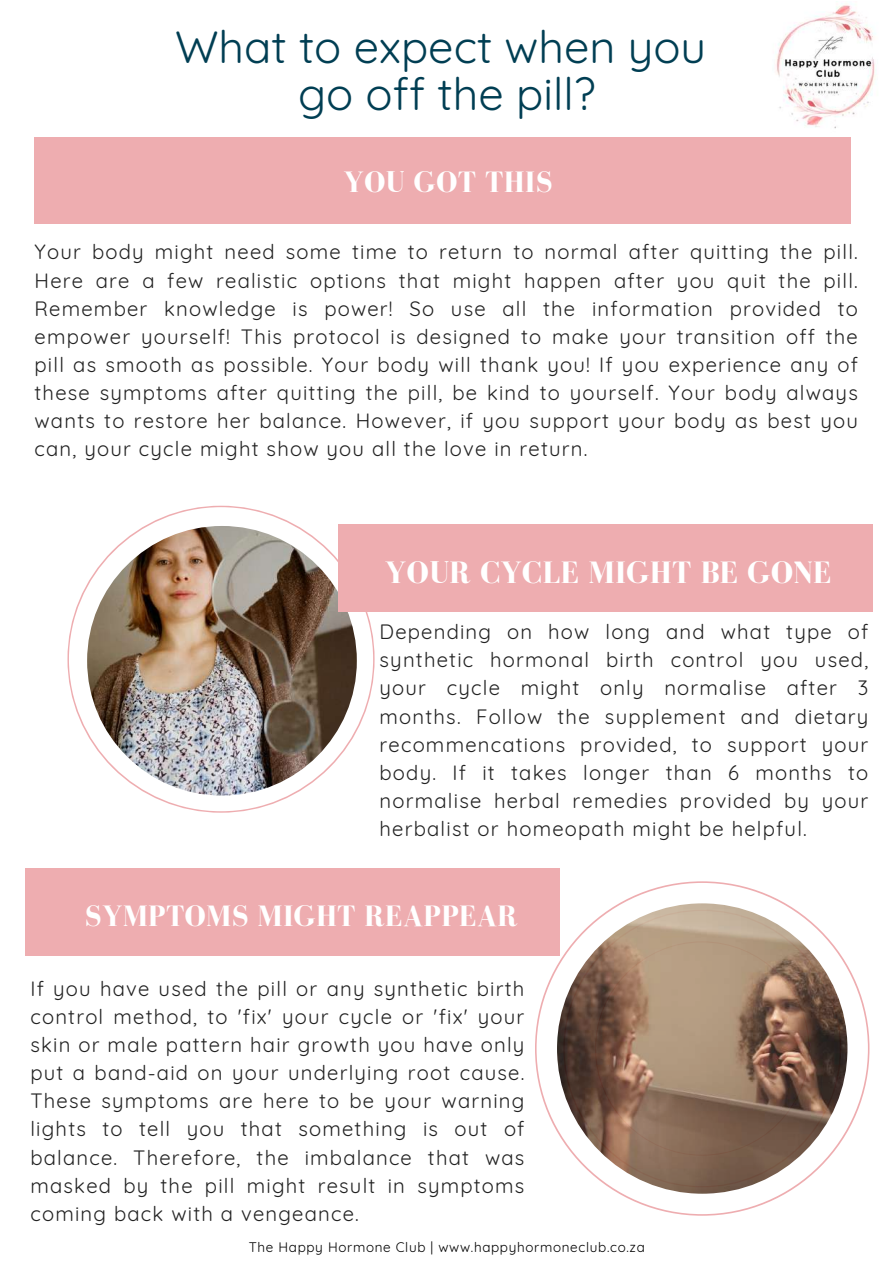
<style>
.page{position:relative;width:894px;height:1264px;background:#fff}
.page>*{position:absolute;margin:0;border:0;box-sizing:border-box;transform-origin:0 0}
.t1{font:50.7px "Bodoni FLF";letter-spacing:.01em;color:#fff}
.t2{font:46.95px "Bodoni FLF";color:#fff}
.t3{font:45px/47.2px "Quicksand";color:#003e53;text-align:center}
.t4{font:700 31.8px "Bodoni FLF";letter-spacing:.01em;color:#fff}
.t5{font:700 30.3px "Bodoni FLF";letter-spacing:.01em;color:#fff}
.t6{font:20.25px/28.2px "Quicksand";letter-spacing:.06em;color:#222;text-align:justify}
.t7{font:13.5px "Quicksand";letter-spacing:.05em;color:#000}
.s1{font-weight:400;font-size:50.7px}
</style>
<div class="page">
<svg style="left:67px;top:505px;width:307px;height:307px"></svg>
<svg style="left:535px;top:881px;width:334px;height:334px"></svg>
<img style="left:557px;top:903px;width:290px;height:290px;border-radius:50%">
<img style="left:87px;top:526px;width:270px;height:269px;border-radius:50%">
<div style="left:338px;top:524px;width:448px;height:87px;background:#eeadb0"></div>
<div style="left:424px;top:524px;width:448px;height:87px;background:#eeadb0"></div>
<div style="left:25px;top:868px;width:448px;height:87px;background:#eeadb0"></div>
<div style="left:112px;top:868px;width:447px;height:87px;background:#eeadb0"></div>
<div style="left:35px;top:137px;width:447px;height:87px;background:#eeadb0"></div>
<div style="left:402px;top:137px;width:448px;height:87px;background:#eeadb0"></div>
<img style="left:776px;top:5px;width:100px;height:124px">
<h3 class="t3" style="left:175px;top:23px;width:532px">What to expect when you go off the pill?</h3>
<h3 class="t5" style="left:343px;top:166px;width:210px">YOU GOT THIS</h3>
<p class="t6" style="left:35px;top:238px;width:824px">Your body might need some time to return to normal after quitting the pill.<br>Here are a few realistic options that might happen after you quit the pill.<br>Remember knowledge is power! So use all the information provided to empower yourself! This protocol is designed to make your transition off the pill as smooth as possible. Your body will thank you! If you experience any of these symptoms after quitting the pill, be kind to yourself. Your body always wants to restore her balance. However, if you support your body as best you can, your cycle might show you all the love in return.</p>
<h1 class="t1" style="left:391px;top:539px;width:344px">CYCLE POWER</h1>
<h3 class="t4" style="left:385px;top:555px;width:447px">YOUR CYCLE MIGHT BE GONE</h3>
<p class="t6" style="left:379px;top:617px;width:490px">Depending on how long and what type of synthetic hormonal birth control you used, your cycle might only normalise after 3 months. Follow the supplement and dietary recommencations provided, to support your body. If it takes longer than 6 months to normalise herbal remedies provided by your herbalist or homeopath might be helpful.</p>
<h2 class="t2" style="left:197px;top:873px;width:126px">YOUR</h2>
<h3 class="t5" style="left:78px;top:899px;width:441px"><span class="s1">C</span>SY<span class="s1">Y</span>M<span class="s1">C</span>PT<span class="s1">L</span>O<span class="s1">E</span>MS<span class="s1">P</span>M<span class="s1">O</span>IG<span class="s1">W</span>HT <span class="s1">E</span>RE<span class="s1">R</span>APPEAR</h3>
<p class="t6" style="left:30px;top:974px;width:495px">If you have used the pill or any synthetic birth control method, to 'fix' your cycle or 'fix' your skin or male pattern hair growth you have only put a band-aid on your underlying root cause.<br>These symptoms are here to be your warning lights to tell you that something is out of balance. Therefore, the imbalance that was masked by the pill might result in symptoms coming back with a vengeance.</p>
<p class="t7" style="left:249px;top:1238px;width:397px">The Happy Hormone Club | www.happyhormoneclub.co.za</p>
</div>
